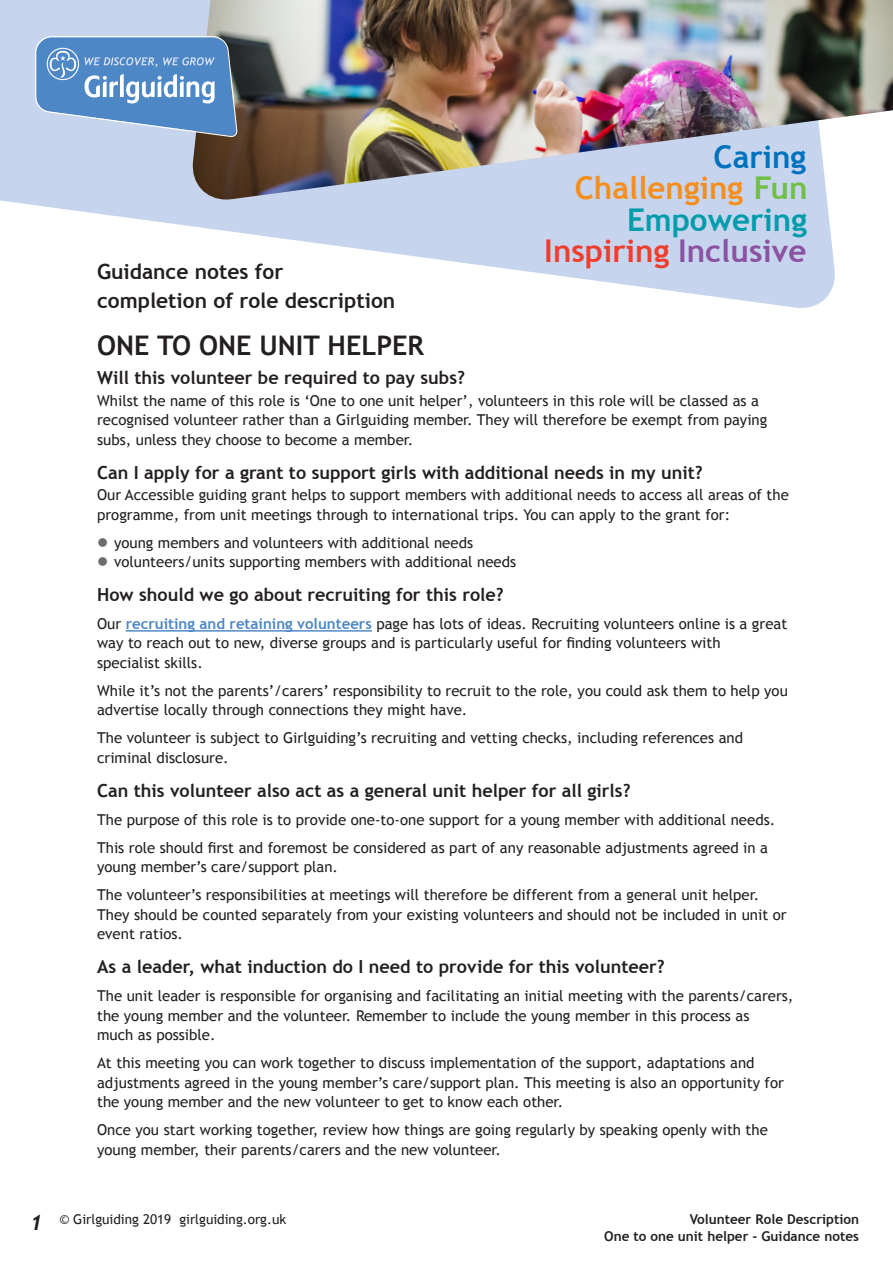
<style>
.page{position:relative;width:893px;height:1263px;background:#fff}
.page>*{position:absolute;margin:0;border:0;box-sizing:border-box;transform-origin:0 0}
.Our_commitment{font:700 31.35px "Trebuchet MS";color:#ef3e2e}
.Our_commitment-2{font:700 31.35px "Trebuchet MS";color:#f68e1e}
.Our_commitment-3{font:700 31.35px "Trebuchet MS";color:#009cac}
.Our_commitment-4{font:700 31.35px "Trebuchet MS";color:#0072bc}
.A_Head{font:700 27px "Trebuchet MS";color:#231f20}
.B_Head{font:700 21px/28.5px "Trebuchet MS";color:#231f20}
.t1{font:italic 700 21px "Trebuchet";color:#231f20}
.D_Head{font:700 18px "Trebuchet MS";color:#231f20}
.Body_copy{font:700 18px "Trebuchet MS";color:#231f20}
.B_Head-2{font:700 18px "Trebuchet MS";color:#231f20}
.C_Head{font:700 18px "Trebuchet MS";color:#231f20}
.Body_copy-2{font:15px/19.5px "Trebuchet MS";color:#231f20}
.t2{font:700 13.5px/16.5px "Trebuchet MS";color:#231f20;text-align:right}
.t3{font:13.5px "Trebuchet MS";color:#231f20}
.s1{color:#71bf44}
.s2{color:#8a52a0}
.s3{font-weight:700;color:#4d87c6}
</style>
<div class="page">
<svg style="left:0;top:0;width:835px;height:308px;fill:#c6d5ed"></svg>
<img style="left:191px;top:0;width:702px;height:200px">
<svg style="left:35px;top:36px;width:202px;height:101px;background:#719dcd"></svg>
<hr style="left:126px;top:630px;width:246px;height:2px;background:#4d87c6">
<p class="Our_commitment-4" style="left:713px;top:137px;width:94px">Caring</p>
<p class="Our_commitment-2" style="left:575px;top:169px;width:234px">Challenging <span class="s1">Fun</span></p>
<p class="Our_commitment" style="left:544px;top:232px;width:264px">Inspiring <span class="s2">Inclusive</span></p>
<p class="Our_commitment-3" style="left:627px;top:200px;width:182px">Empowering</p>
<p class="B_Head" style="left:97px;top:257px;width:300px">Guidance notes for completion of role description</p>
<p class="A_Head" style="left:97px;top:328px;width:329px">ONE TO ONE UNIT HELPER</p>
<p class="C_Head" style="left:97px;top:366px;width:369px">Will this volunteer be required to pay subs?</p>
<p class="Body_copy-2" style="left:97px;top:391px;width:672px">Whilst the name of this role is ‘One to one unit helper’, volunteers in this role will be classed as a recognised volunteer rather than a Girlguiding member. They will therefore be exempt from paying subs, unless they choose to become a member.</p>
<p class="D_Head" style="left:97px;top:461px;width:607px">Can I apply for a grant to support girls with additional needs in my unit?</p>
<p class="Body_copy-2" style="left:97px;top:485px;width:693px">Our Accessible guiding grant helps to support members with additional needs to access all areas of the programme, from unit meetings through to international trips. You can apply to the grant for:</p>
<p class="Body_copy-2" style="left:114px;top:533px;width:360px">young members and volunteers with additional needs</p>
<p class="Body_copy-2" style="left:114px;top:552px;width:403px">volunteers/units supporting members with additional needs</p>
<p class="D_Head" style="left:97px;top:583px;width:408px">How should we go about recruiting for this role?</p>
<p class="Body_copy-2" style="left:97px;top:614px;width:692px">Our <span class="s3">recruiting and retaining volunteers</span> page has lots of ideas. Recruiting volunteers online is a great way to reach out to new, diverse groups and is particularly useful for finding volunteers with<br>specialist skills.</p>
<p class="Body_copy-2" style="left:97px;top:681px;width:692px">While it’s not the parents’/carers’ responsibility to recruit to the role, you could ask them to help you advertise locally through connections they might have.</p>
<p class="Body_copy-2" style="left:97px;top:729px;width:647px">The volunteer is subject to Girlguiding’s recruiting and vetting checks, including references and criminal disclosure.</p>
<p class="B_Head-2" style="left:97px;top:779px;width:535px">Can this volunteer also act as a general unit helper for all girls?</p>
<p class="Body_copy-2" style="left:97px;top:810px;width:680px">The purpose of this role is to provide one-to-one support for a young member with additional needs.</p>
<p class="Body_copy-2" style="left:97px;top:838px;width:672px">This role should first and foremost be considered as part of any reasonable adjustments agreed in a young member’s care/support plan.</p>
<p class="Body_copy-2" style="left:97px;top:885px;width:691px">The volunteer’s responsibilities at meetings will therefore be different from a general unit helper.<br>They should be counted separately from your existing volunteers and should not be included in unit or event ratios.</p>
<p class="Body_copy" style="left:97px;top:955px;width:569px">As a leader, what induction do I need to provide for this volunteer?</p>
<p class="Body_copy-2" style="left:97px;top:986px;width:698px">The unit leader is responsible for organising and facilitating an initial meeting with the parents/carers, the young member and the volunteer. Remember to include the young member in this process as<br>much as possible.</p>
<p class="Body_copy-2" style="left:97px;top:1053px;width:688px">At this meeting you can work together to discuss implementation of the support, adaptations and adjustments agreed in the young member’s care/support plan. This meeting is also an opportunity for the young member and the new volunteer to get to know each other.</p>
<p class="Body_copy-2" style="left:97px;top:1120px;width:672px">Once you start working together, review how things are going regularly by speaking openly with the young member, their parents/carers and the new volunteer.</p>
<p class="t1" style="left:30px;top:1209px;width:14px">1</p>
<p class="t3" style="left:60px;top:1211px;width:228px">© Girlguiding 2019 girlguiding.org.uk</p>
<p class="t2" style="left:604px;top:1211px;width:256px">Volunteer Role Description<br>One to one unit helper - Guidance notes</p>
</div>
